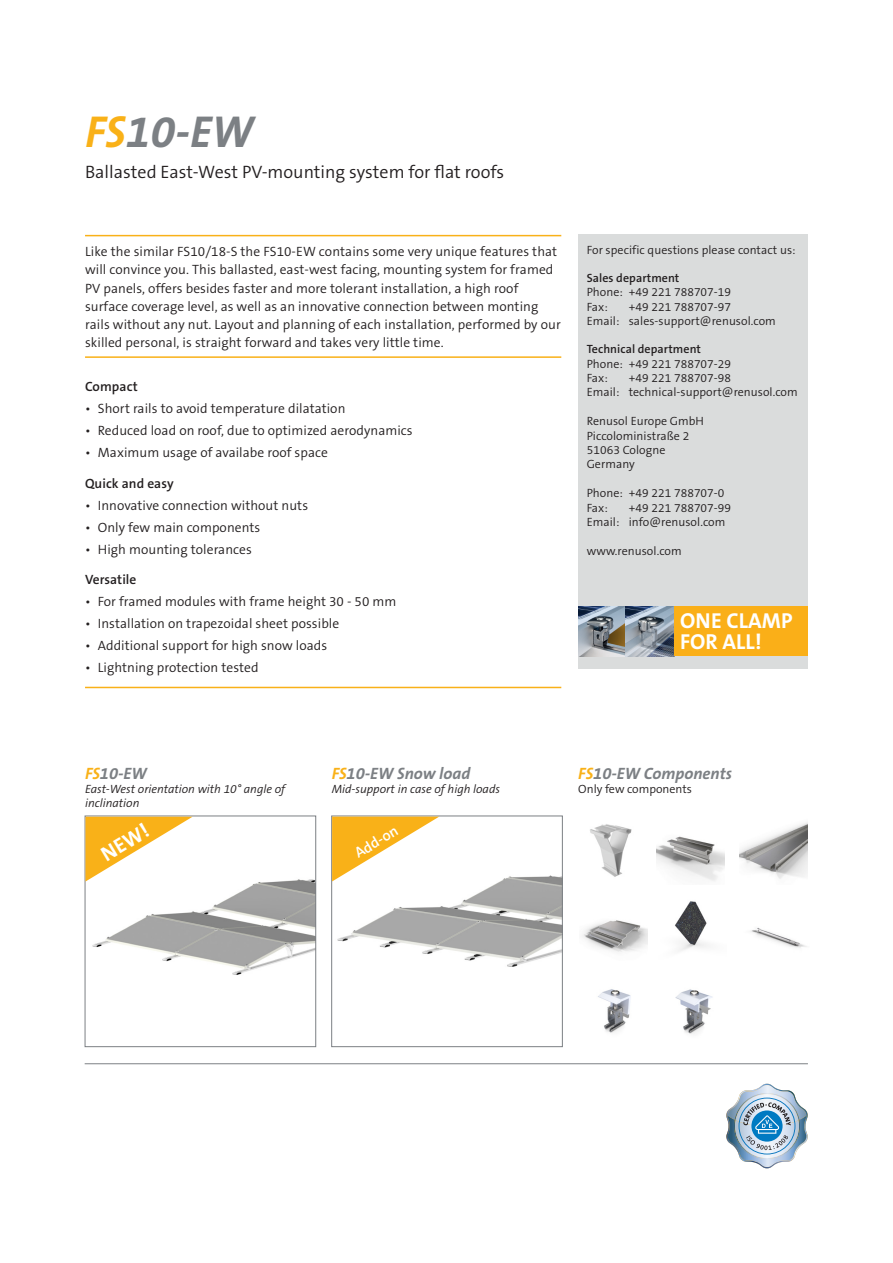
<style>
.page{position:relative;width:893px;height:1263px;background:#fff}
.page>*{position:absolute;margin:0;border:0;box-sizing:border-box;transform-origin:0 0}
.t1{font:italic 700 45px "The Sans B W7";letter-spacing:-.005em;color:#7c8084}
.t2{font:700 21.75px/21.8px "The Sans B W7";color:#fff}
.Neu_Aktualisert_erst{font:700 21px "The Sans B W7";color:#fff}
.t3{font:300 18px "The Sans B W4";color:#231f20}
.End_mid_clamp_subfun{font:italic 700 16.5px "The Sans B W7";color:#7c8084}
.Neu_Aktualisiert{font:600 15px "The Sans B W6";color:#fff}
.Normaler_Teasertext{font:300 13.5px/18px "The Sans B W4";letter-spacing:.005em;color:#231f20}
.Vorteile{font:600 13.5px "The Sans B W6";letter-spacing:.005em;color:#231f20}
.Kontakt_Normal{font:300 12px "The Sans B W4";letter-spacing:.005em;color:#231f20}
.End_mid_clamp_subfun-2{font:italic 300 12px/14.4px "The Sans B W4";color:#231f20}
.For_contact{font:300 12px "The Sans B W4";letter-spacing:.005em;color:#231f20}
.Kontakt_fett{font:600 12px "The Sans B W6";letter-spacing:.005em;color:#231f20}
.End_mid_clamp_subfun-3{font:300 12px "The Sans B W4";color:#231f20}
.s1{color:#f9b118}
</style>
<div class="page">
<div style="left:578px;top:234px;width:230px;height:435px;background:#dadcdc"></div>
<img style="left:92px;top:879px;width:222px;height:96px">
<div style="left:85px;top:815px;width:231px;height:232px;border:1px solid #7c8084"></div>
<img style="left:337px;top:875px;width:224px;height:92px">
<div style="left:331px;top:815px;width:232px;height:232px;border:1px solid #7c8084"></div>
<img style="left:726px;top:1084px;width:82px;height:85px">
<hr style="left:85px;top:1063px;width:723px;height:1px;background:#7c8084">
<img style="left:590px;top:824px;width:42px;height:53px">
<img style="left:657px;top:836px;width:68px;height:45px">
<img style="left:740px;top:822px;width:68px;height:57px">
<img style="left:582px;top:920px;width:66px;height:32px">
<img style="left:675px;top:901px;width:33px;height:50px">
<img style="left:750px;top:927px;width:57px;height:21px">
<img style="left:598px;top:989px;width:33px;height:44px">
<img style="left:675px;top:989px;width:38px;height:45px">
<hr style="left:85px;top:235px;width:476px;height:1px;background:#f9b118">
<hr style="left:85px;top:356px;width:476px;height:2px;background:#f9b118">
<hr style="left:85px;top:687px;width:476px;height:1px;background:#f9b118">
<svg style="left:85px;top:817px;width:108px;height:64px"></svg>
<svg style="left:332px;top:817px;width:107px;height:64px"></svg>
<img style="left:578px;top:607px;width:96px;height:49px">
<div style="left:674px;top:607px;width:133px;height:49px;background:#faaf18"></div>
<p class="t1" style="left:85px;top:103px;width:170px"><span class="s1">FS</span>10-EW</p>
<p class="t3" style="left:85px;top:160px;width:421px">Ballasted East-West PV-mounting system for flat roofs</p>
<p class="Normaler_Teasertext" style="left:85px;top:243px;width:477px">Like the similar FS10/18-S the FS10-EW contains some very unique features that will convince you. This ballasted, east-west facing, mounting system for framed PV panels, offers besides faster and more tolerant installation, a high roof surface coverage level, as well as an innovative connection between monting rails without any nut. Layout and planning of each installation, performed by our skilled personal, is straight forward and takes very little time.</p>
<p class="Vorteile" style="left:85px;top:377px;width:54px">Compact</p>
<p class="Normaler_Teasertext" style="left:85px;top:399px;width:262px">• Short rails to avoid temperature dilatation</p>
<p class="Normaler_Teasertext" style="left:85px;top:421px;width:329px">• Reduced load on roof, due to optimized aerodynamics</p>
<p class="Normaler_Teasertext" style="left:85px;top:443px;width:244px">• Maximum usage of availabe roof space</p>
<p class="Vorteile" style="left:85px;top:474px;width:90px">Quick and easy</p>
<p class="Normaler_Teasertext" style="left:85px;top:496px;width:225px">• Innovative connection without nuts</p>
<p class="Normaler_Teasertext" style="left:85px;top:518px;width:177px">• Only few main components</p>
<p class="Normaler_Teasertext" style="left:85px;top:540px;width:168px">• High mounting tolerances</p>
<p class="Vorteile" style="left:85px;top:571px;width:53px">Versatile</p>
<p class="Normaler_Teasertext" style="left:85px;top:593px;width:313px">• For framed modules with frame height 30 - 50 mm</p>
<p class="Normaler_Teasertext" style="left:85px;top:615px;width:256px">• Installation on trapezoidal sheet possible</p>
<p class="Normaler_Teasertext" style="left:85px;top:637px;width:244px">• Additional support for high snow loads</p>
<p class="Normaler_Teasertext" style="left:85px;top:659px;width:175px">• Lightning protection tested</p>
<p class="For_contact" style="left:587px;top:242px;width:210px">For specific questions please contact us:</p>
<p class="Kontakt_fett" style="left:587px;top:270px;width:94px">Sales department</p>
<p class="Kontakt_Normal" style="left:587px;top:285px;width:146px">Phone: +49 221 788707-19</p>
<p class="Kontakt_Normal" style="left:587px;top:299px;width:23px">Fax:</p>
<p class="Kontakt_Normal" style="left:629px;top:299px;width:104px">+49 221 788707-97</p>
<p class="Kontakt_Normal" style="left:587px;top:313px;width:191px">Email: sales-support@renusol.com</p>
<p class="Kontakt_fett" style="left:587px;top:341px;width:116px">Technical department</p>
<p class="Kontakt_Normal" style="left:587px;top:356px;width:146px">Phone: +49 221 788707-29</p>
<p class="Kontakt_Normal" style="left:587px;top:370px;width:23px">Fax:</p>
<p class="Kontakt_Normal" style="left:629px;top:370px;width:104px">+49 221 788707-98</p>
<p class="Kontakt_Normal" style="left:587px;top:385px;width:213px">Email: technical-support@renusol.com</p>
<p class="Kontakt_Normal" style="left:587px;top:413px;width:119px">Renusol Europe GmbH</p>
<p class="Kontakt_Normal" style="left:587px;top:428px;width:104px">Piccoloministraße 2</p>
<p class="Kontakt_Normal" style="left:587px;top:442px;width:80px">51063 Cologne</p>
<p class="Kontakt_Normal" style="left:587px;top:457px;width:50px">Germany</p>
<p class="Kontakt_Normal" style="left:587px;top:485px;width:139px">Phone: +49 221 788707-0</p>
<p class="Kontakt_Normal" style="left:587px;top:500px;width:23px">Fax:</p>
<p class="Kontakt_Normal" style="left:629px;top:500px;width:104px">+49 221 788707-99</p>
<p class="Kontakt_Normal" style="left:587px;top:514px;width:140px">Email: info@renusol.com</p>
<p class="Kontakt_Normal" style="left:587px;top:543px;width:96px">www.renusol.com</p>
<p class="t2" style="left:680px;top:609px;width:114px">ONE CLAMP<br>FOR ALL!</p>
<p class="End_mid_clamp_subfun" style="left:85px;top:763px;width:63px"><span class="s1">FS</span>10-EW</p>
<p class="End_mid_clamp_subfun-2" style="left:85px;top:782px;width:202px">East-West orientation with 10° angle of inclination</p>
<p class="End_mid_clamp_subfun" style="left:332px;top:763px;width:140px"><span class="s1">FS</span>10-EW Snow load</p>
<p class="End_mid_clamp_subfun-2" style="left:332px;top:782px;width:170px">Mid-support in case of high loads</p>
<p class="Neu_Aktualisert_erst" style="left:96px;top:844px;width:54px;rotate:-31deg">NEW!</p>
<p class="Neu_Aktualisiert" style="left:351px;top:846px;width:49px;rotate:-31deg">Add-on</p>
<p class="End_mid_clamp_subfun" style="left:578px;top:763px;width:155px"><span class="s1">FS</span>10-EW Components</p>
<p class="End_mid_clamp_subfun-3" style="left:578px;top:781px;width:115px">Only few components</p>
</div>
